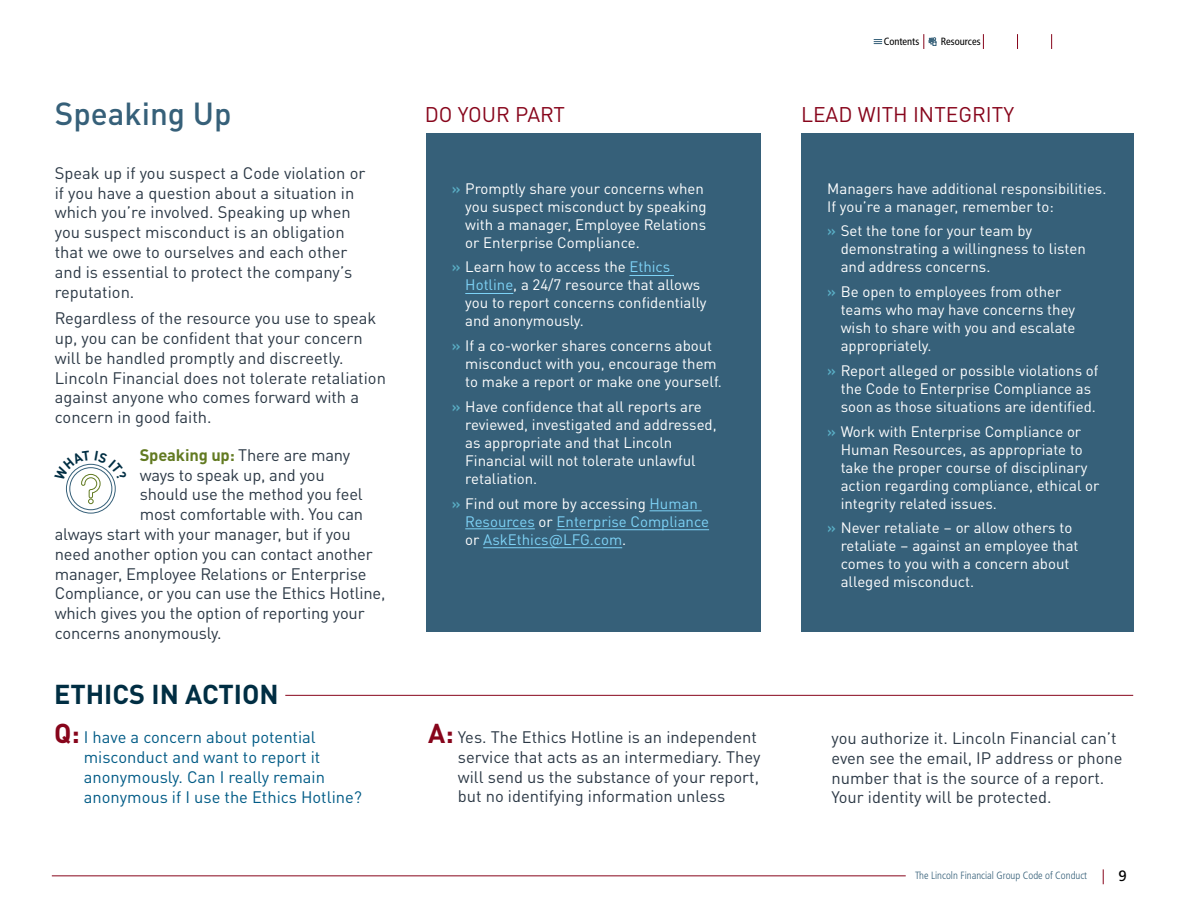
<style>
.page{position:relative;width:1188px;height:918px;background:#fff}
.page>*{position:absolute;margin:0;border:0;box-sizing:border-box;transform-origin:0 0}
.t1{font:500 31.5px "DIN Pro";color:#366079}
.t2{font:700 27px "DIN Pro";color:#002e43}
.t3{font:21px "DIN Pro";color:#87051b}
.t4{font:16.5px/19.8px "DIN Pro";color:#2b3845}
.t5{font:16.5px/19.8px "DIN Pro";color:#005b86}
.t6{font:15px/18px "DIN Pro";color:#fff}
.t7{font:15px/18px "DIN Pro";color:#7ed3f7}
.t8{font:15px "Frutiger LT Std";color:#000}
.t9{font:300 condensed 10.5px "Frutiger LT Std";color:#366079}
.t10{font:condensed 10.5px "Frutiger LT Std";color:#000}
.s1{font-weight:700;color:#627a21}
.s2{font-weight:500;color:#5aafc6}
.s3{color:#7ed3f7}
.s4{color:#fff}
.s5{font-weight:700;font-size:27px;color:#87051b}
</style>
<div class="page">
<svg style="left:1103px;top:869px;width:1px;height:15px"></svg>
<hr style="left:52px;top:876px;width:854px;height:1px;background:#87051b">
<svg style="left:874px;top:39px;width:8px;height:5px"></svg>
<svg style="left:983px;top:34px;width:1px;height:15px"></svg>
<svg style="left:1017px;top:34px;width:1px;height:15px"></svg>
<svg style="left:1051px;top:34px;width:1px;height:15px"></svg>
<svg style="left:924px;top:34px;width:12px;height:15px"></svg>
<div style="left:802px;top:134px;width:332px;height:498px;background:#366079"></div>
<div style="left:426px;top:134px;width:334px;height:498px;background:#366079"></div>
<hr style="left:629px;top:275px;width:45px;height:1px;background:#7ed3f7">
<hr style="left:465px;top:293px;width:48px;height:1px;background:#7ed3f7">
<hr style="left:650px;top:510px;width:52px;height:1px;background:#7ed3f7">
<hr style="left:465px;top:528px;width:70px;height:1px;background:#7ed3f7">
<hr style="left:557px;top:529px;width:152px;height:1px;background:#7ed3f7">
<hr style="left:483px;top:547px;width:139px;height:1px;background:#7ed3f7">
<hr style="left:285px;top:695px;width:848px;height:1px;background:#87051b">
<svg style="left:65px;top:463px;width:51px;height:51px"></svg>
<h1 class="t1" style="left:55px;top:90px;width:178px">Speaking Up</h1>
<p class="t4" style="left:55px;top:162px;width:312px">Speak up if you suspect a Code violation or if you have a question about a situation in which you’re involved. Speaking up when you suspect misconduct is an obligation that we owe to ourselves and each other and is essential to protect the company’s reputation.</p>
<p class="t4" style="left:55px;top:307px;width:333px">Regardless of the resource you use to speak up, you can be confident that your concern will be handled promptly and discreetly.<br>Lincoln Financial does not tolerate retaliation against anyone who comes forward with a concern in good faith.</p>
<p class="t4" style="left:140px;top:444px;width:212px"><span class="s1">Speaking up:</span> There are many</p>
<p class="t4" style="left:140px;top:464px;width:186px">ways to speak up, and you</p>
<p class="t4" style="left:140px;top:484px;width:225px">should use the method you feel</p>
<p class="t4" style="left:140px;top:503px;width:225px">most comfortable with. You can</p>
<p class="t4" style="left:55px;top:523px;width:298px">always start with your manager, but if you</p>
<p class="t4" style="left:55px;top:543px;width:320px">need another option you can contact another</p>
<p class="t4" style="left:55px;top:563px;width:313px">manager, Employee Relations or Enterprise</p>
<p class="t4" style="left:55px;top:583px;width:332px">Compliance, or you can use the Ethics Hotline,</p>
<p class="t4" style="left:55px;top:602px;width:311px">which gives you the option of reporting your</p>
<p class="t4" style="left:55px;top:622px;width:168px">concerns anonymously.</p>
<p class="t10" style="left:884px;top:35px;width:37px">Contents</p>
<p class="t10" style="left:941px;top:35px;width:41px">Resources</p>
<h3 class="t3" style="left:425px;top:98px;width:142px">DO YOUR PART</h3>
<h3 class="t3" style="left:801px;top:98px;width:215px">LEAD WITH INTEGRITY</h3>
<p class="t6" style="left:465px;top:178px;width:243px;text-indent:-14px"><span class="s2">»</span> Promptly share your concerns when you suspect misconduct by speaking with a manager, Employee Relations or Enterprise Compliance.</p>
<p class="t6" style="left:465px;top:257px;width:243px;text-indent:-14px"><span class="s2">»</span> Learn how to access the <span class="s3">Ethics<br>Hotline</span>, a 24/7 resource that allows you to report concerns confidentially and anonymously.</p>
<p class="t6" style="left:465px;top:336px;width:258px;text-indent:-14px"><span class="s2">»</span> If a co-worker shares concerns about misconduct with you, encourage them to make a report or make one yourself.</p>
<p class="t6" style="left:465px;top:397px;width:253px;text-indent:-14px"><span class="s2">»</span> Have confidence that all reports are reviewed, investigated and addressed, as appropriate and that Lincoln<br>Financial will not tolerate unlawful retaliation.</p>
<p class="t7" style="left:465px;top:493px;width:245px;text-indent:-14px"><span class="s2">»</span> <span class="s4">Find out more by accessing</span> Human<br>Resources <span class="s4">or</span> Enterprise Compliance <span class="s4">or</span> AskEthics@LFG.com<span class="s4">.</span></p>
<p class="t6" style="left:827px;top:178px;width:281px">Managers have additional responsibilities.<br>If you’re a manager, remember to:</p>
<p class="t6" style="left:841px;top:221px;width:247px;text-indent:-14px"><span class="s2">»</span> Set the tone for your team by demonstrating a willingness to listen and address concerns.</p>
<p class="t6" style="left:841px;top:282px;width:236px;text-indent:-14px"><span class="s2">»</span> Be open to employees from other teams who may have concerns they wish to share with you and escalate appropriately.</p>
<p class="t6" style="left:841px;top:361px;width:259px;text-indent:-14px"><span class="s2">»</span> Report alleged or possible violations of the Code to Enterprise Compliance as soon as those situations are identified.</p>
<p class="t6" style="left:841px;top:421px;width:260px;text-indent:-14px"><span class="s2">»</span> Work with Enterprise Compliance or Human Resources, as appropriate to take the proper course of disciplinary action regarding compliance, ethical or integrity related issues.</p>
<p class="t6" style="left:841px;top:518px;width:239px;text-indent:-14px"><span class="s2">»</span> Never retaliate – or allow others to retaliate – against an employee that comes to you with a concern about alleged misconduct.</p>
<h2 class="t2" style="left:54px;top:673px;width:226px">ETHICS IN ACTION</h2>
<p class="t5" style="left:84px;top:726px;width:280px;text-indent:-30px"><span class="s5">Q:</span> I have a concern about potential misconduct and want to report it anonymously. Can I really remain anonymous if I use the Ethics Hotline?</p>
<p class="t4" style="left:458px;top:726px;width:304px;text-indent:-30px"><span class="s5">A:</span> Yes. The Ethics Hotline is an independent service that acts as an intermediary. They will send us the substance of your report, but no identifying information unless</p>
<p class="t4" style="left:831px;top:727px;width:293px">you authorize it. Lincoln Financial can’t even see the email, IP address or phone number that is the source of a report.<br>Your identity will be protected.</p>
<p class="t9" style="left:915px;top:869px;width:174px">The Lincoln Financial Group Code of Conduct</p>
<p class="t8" style="left:1119px;top:867px;width:10px">9</p>
</div>
